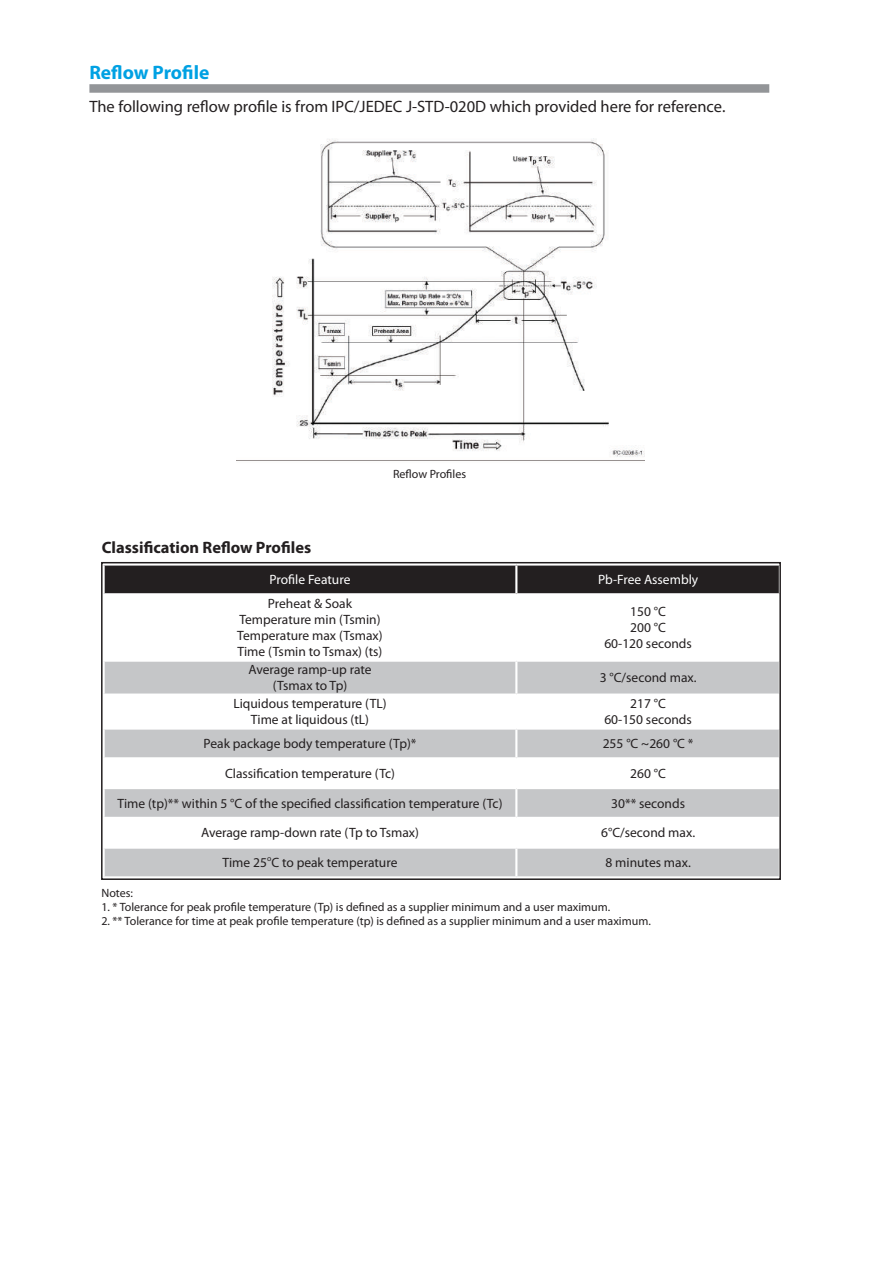
<style>
.page{position:relative;width:893px;height:1263px;background:#fff}
.page>*{position:absolute;margin:0;border:0;box-sizing:border-box;transform-origin:0 0}
.t1{font:700 19.5px "Myriad Pro";color:#00a1e3}
.t2{font:16.5px "Myriad Pro";color:#231f20}
.t3{font:700 16.5px "Myriad Pro";color:#231f20}
.t4{font:13.5px/16.2px "Myriad Pro";color:#231f20;text-align:center}
.t5{font:13.5px "Myriad Pro";color:#fff}
.t6{font:12px "Myriad Pro";color:#231f20}
.t7{font:7.8px "Myriad Pro";color:#231f20}
</style>
<div class="page">
<div style="left:89px;top:84px;width:680px;height:9px;background:#939598"></div>
<div style="left:105px;top:566px;width:673px;height:27px;background:#231f20"></div>
<svg style="left:105px;top:662px;width:673px;height:214px;fill:#c5c6c8"></svg>
<svg style="left:105px;top:819px;width:673px;height:27px"></svg>
<hr style="left:515px;top:566px;width:2px;height:27px;background:#fff">
<hr style="left:515px;top:662px;width:2px;height:31px;background:#fff">
<hr style="left:103px;top:693px;width:413px;height:3px;background:#fff">
<hr style="left:516px;top:693px;width:265px;height:3px;background:#fff">
<hr style="left:515px;top:696px;width:2px;height:31px;background:#fff">
<hr style="left:103px;top:727px;width:413px;height:3px;background:#fff">
<hr style="left:516px;top:727px;width:265px;height:3px;background:#fff">
<hr style="left:515px;top:730px;width:2px;height:27px;background:#fff">
<hr style="left:103px;top:757px;width:413px;height:2px;background:#fff">
<hr style="left:516px;top:757px;width:265px;height:2px;background:#fff">
<hr style="left:515px;top:759px;width:2px;height:28px;background:#fff">
<hr style="left:103px;top:787px;width:413px;height:2px;background:#fff">
<hr style="left:516px;top:787px;width:265px;height:2px;background:#fff">
<hr style="left:515px;top:789px;width:2px;height:28px;background:#fff">
<hr style="left:103px;top:817px;width:413px;height:2px;background:#fff">
<hr style="left:516px;top:817px;width:265px;height:2px;background:#fff">
<hr style="left:515px;top:819px;width:2px;height:27px;background:#fff">
<hr style="left:103px;top:846px;width:413px;height:3px;background:#fff">
<hr style="left:516px;top:846px;width:265px;height:3px;background:#fff">
<hr style="left:515px;top:849px;width:2px;height:27px;background:#fff">
<div style="left:101px;top:562px;width:680px;height:318px;border:2px solid #231f20"></div>
<img style="left:236px;top:138px;width:408px;height:323px">
<h1 class="t1" style="left:89px;top:60px;width:121px">Reflow Profile</h1>
<p class="t2" style="left:89px;top:96px;width:637px">The following reflow profile is from IPC/JEDEC J-STD-020D which provided here for reference.</p>
<p class="t3" style="left:102px;top:537px;width:211px">Classification Reflow Profiles</p>
<p class="t6" style="left:393px;top:467px;width:75px">Reflow Profiles</p>
<p class="t5" style="left:270px;top:571px;width:82px">Profile Feature</p>
<p class="t5" style="left:598px;top:571px;width:102px">Pb-Free Assembly</p>
<p class="t4" style="left:237px;top:595px;width:147px">Preheat &amp; Soak<br>Temperature min (Tsmin)<br>Temperature max (Tsmax)<br>Time (Tsmin to Tsmax) (ts)</p>
<p class="t4" style="left:604px;top:603px;width:89px">150 °C<br>200 °C<br>60-120 seconds</p>
<p class="t4" style="left:248px;top:661px;width:125px">Average ramp-up rate (Tsmax to Tp)</p>
<p class="t4" style="left:600px;top:669px;width:98px">3 °C/second max.</p>
<p class="t4" style="left:233px;top:695px;width:155px">Liquidous temperature (TL)<br>Time at liquidous (tL)</p>
<p class="t4" style="left:604px;top:695px;width:89px">217 °C<br>60-150 seconds</p>
<p class="t4" style="left:204px;top:735px;width:214px">Peak package body temperature (Tp)*</p>
<p class="t4" style="left:603px;top:735px;width:92px">255 °C ~260 °C *</p>
<p class="t4" style="left:225px;top:765px;width:171px">Classification temperature (Tc)</p>
<p class="t4" style="left:630px;top:765px;width:37px">260 °C</p>
<p class="t4" style="left:117px;top:795px;width:387px">Time (tp)** within 5 °C of the specified classification temperature (Tc)</p>
<p class="t4" style="left:611px;top:795px;width:75px">30** seconds</p>
<p class="t4" style="left:201px;top:824px;width:219px">Average ramp-down rate (Tp to Tsmax)</p>
<p class="t4" style="left:601px;top:824px;width:95px">6°C/second max.</p>
<p class="t4" style="left:223px;top:854px;width:176px">Time 25 C to peak temperature</p>
<p class="t7" style="left:267px;top:853px;width:6px">o</p>
<p class="t4" style="left:605px;top:854px;width:87px">8 minutes max.</p>
<p class="t6" style="left:101px;top:885px;width:33px">Notes:</p>
<p class="t6" style="left:101px;top:899px;width:510px">1. * Tolerance for peak profile temperature (Tp) is defined as a supplier minimum and a user maximum.</p>
<p class="t6" style="left:101px;top:914px;width:551px">2. ** Tolerance for time at peak profile temperature (tp) is defined as a supplier minimum and a user maximum.</p>
</div>
